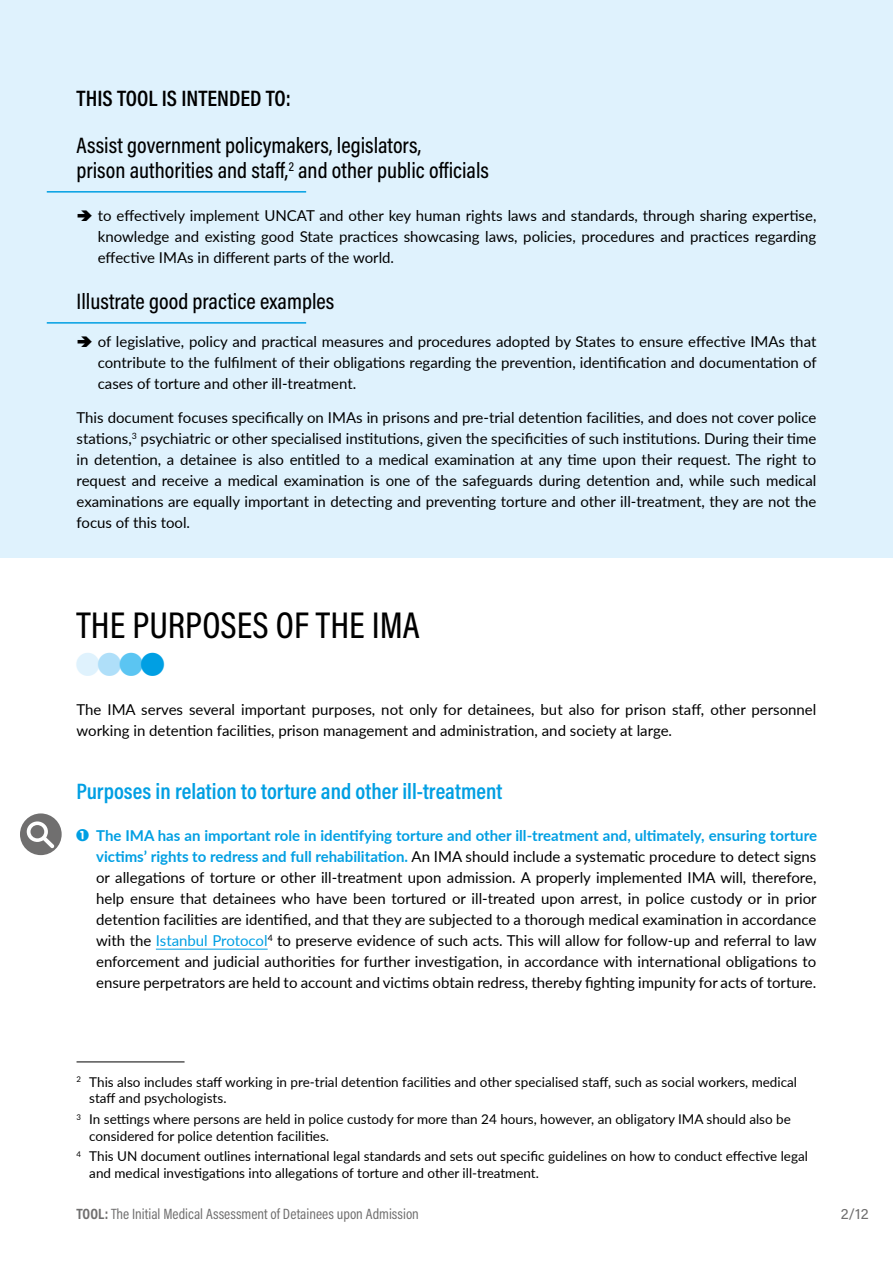
<style>
.page{position:relative;width:893px;height:1263px;background:#fff}
.page>*{position:absolute;margin:0;border:0;box-sizing:border-box;transform-origin:0 0}
.t1{font:500 37.5px "Acumin Pro Cond";color:#000}
.t2{font:500 22.5px/25.5px "Acumin Pro Cond";color:#000}
.t3{font:600 22.5px "Acumin Pro Cond";color:#009fe3}
.t4{font:600 22.5px "Acumin Pro Cond";color:#000}
.t5{font:15px/21px "Lato";color:#000;text-align:justify}
.t6{font:15px "Acumin Pro Cond";color:#706f6f}
.t7{font:15px "Acumin Pro";color:#706f6f}
.t8{font:13.5px/16.5px "Lato";color:#000}
.s1{font-family:"Circled";color:#009fe3}
.s2{font-weight:700;color:#009fe3}
.s3{color:#009fe3}
.s4{font-weight:700}
</style>
<div class="page">
<div style="left:0;top:0;width:893px;height:557px;background:#dff2fd"></div>
<hr style="left:47px;top:191px;width:259px;height:2px;background:#009fe3">
<hr style="left:47px;top:322px;width:259px;height:2px;background:#009fe3">
<hr style="left:156px;top:949px;width:112px;height:1px;background:#009fe3">
<hr style="left:77px;top:1061px;width:108px;height:1px;background:#000">
<div style="left:20px;top:813px;width:42px;height:42px;background:#706f6f;border-radius:50%"></div>
<svg style="left:27px;top:821px;width:27px;height:27px"></svg>
<h2 class="t4" style="left:77px;top:84px;width:216px">THIS TOOL IS INTENDED TO:</h2>
<h2 class="t2" style="left:77px;top:132px;width:414px">Assist government policymakers, legislators,<br>prison authorities and staff,<sup>2</sup> and other public officials</h2>
<p class="t5" style="left:98px;top:204px;width:720px">to effectively implement UNCAT and other key human rights laws and standards, through sharing expertise, knowledge and existing good State practices showcasing laws, policies, procedures and practices regarding effective IMAs in different parts of the world.</p>
<h2 class="t2" style="left:77px;top:288px;width:259px">Illustrate good practice examples</h2>
<p class="t5" style="left:98px;top:331px;width:720px">of legislative, policy and practical measures and procedures adopted by States to ensure effective IMAs that contribute to the fulfilment of their obligations regarding the prevention, identification and documentation of cases of torture and other ill-treatment.</p>
<p class="t5" style="left:77px;top:406px;width:741px">This document focuses specifically on IMAs in prisons and pre-trial detention facilities, and does not cover police stations,<sup>3</sup> psychiatric or other specialised institutions, given the specificities of such institutions. During their time in detention, a detainee is also entitled to a medical examination at any time upon their request. The right to request and receive a medical examination is one of the safeguards during detention and, while such medical examinations are equally important in detecting and preventing torture and other ill-treatment, they are not the focus of this tool.</p>
<h1 class="t1" style="left:77px;top:601px;width:345px">THE PURPOSES OF THE IMA</h1>
<p class="t5" style="left:77px;top:698px;width:741px">The IMA serves several important purposes, not only for detainees, but also for prison staff, other personnel working in detention facilities, prison management and administration, and society at large.</p>
<h2 class="t3" style="left:77px;top:777px;width:427px">Purposes in relation to torture and other ill-treatment</h2>
<p class="t5" style="left:96px;top:824px;width:722px;text-indent:-20px"><span class="s1">1</span> <span class="s2">The IMA has an important role in identifying torture and other ill-treatment and, ultimately, ensuring torture victims’ rights to redress and full rehabilitation.</span> An IMA should include a systematic procedure to detect signs or allegations of torture or other ill-treatment upon admission. A properly implemented IMA will, therefore, help ensure that detainees who have been tortured or ill-treated upon arrest, in police custody or in prior detention facilities are identified, and that they are subjected to a thorough medical examination in accordance with the <span class="s3">Istanbul Protocol</span><sup>4</sup> to preserve evidence of such acts. This will allow for follow-up and referral to law enforcement and judicial authorities for further investigation, in accordance with international obligations to ensure perpetrators are held to account and victims obtain redress, thereby fighting impunity for acts of torture.</p>
<p class="t8" style="left:89px;top:1073px;width:709px;text-indent:-13px"><sup>2</sup> This also includes staff working in pre-trial detention facilities and other specialised staff, such as social workers, medical staff and psychologists.</p>
<p class="t8" style="left:89px;top:1110px;width:703px;text-indent:-13px"><sup>3</sup> In settings where persons are held in police custody for more than 24 hours, however, an obligatory IMA should also be considered for police detention facilities.</p>
<p class="t8" style="left:89px;top:1148px;width:720px;text-indent:-13px"><sup>4</sup> This UN document outlines international legal standards and sets out specific guidelines on how to conduct effective legal and medical investigations into allegations of torture and other ill-treatment.</p>
<p class="t6" style="left:77px;top:1204px;width:344px"><span class="s4">TOOL:</span> The Initial Medical Assessment of Detainees upon Admission</p>
<p class="t7" style="left:841px;top:1203px;width:29px">2/12</p>
</div>
